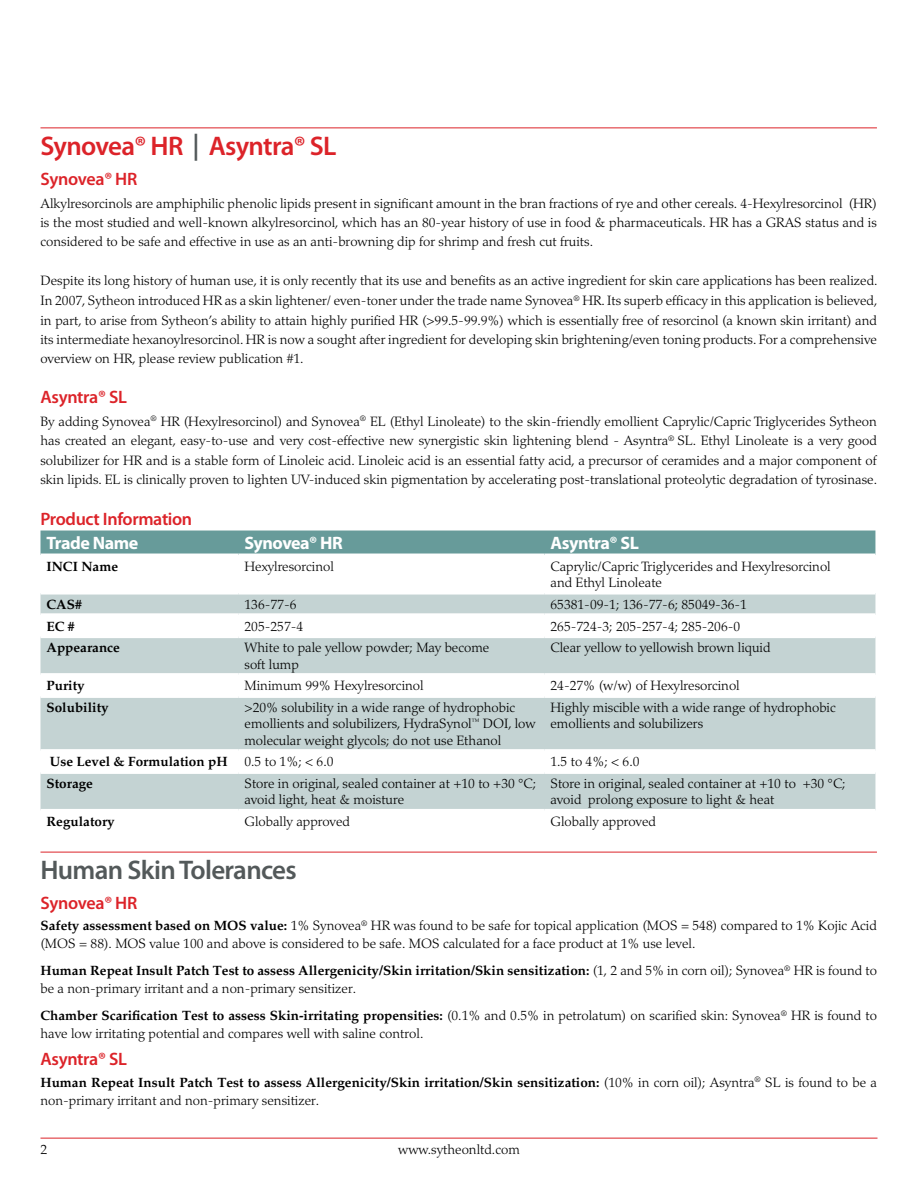
<style>
.page{position:relative;width:918px;height:1188px;background:#fff}
.page>*{position:absolute;margin:0;border:0;box-sizing:border-box;transform-origin:0 0}
.t1{font:600 27px "Myriad Pro";letter-spacing:-.025em;color:#dc2329}
.t2{font:600 27px "Myriad Pro";letter-spacing:-.025em;color:#53595a}
.t3{font:600 18px "Myriad Pro";letter-spacing:-.02em;color:#dc2329}
.t4{font:700 18px "Myriad Pro";letter-spacing:-.025em;color:#fff}
.t5{font:300 13.5px/19.5px "Palatino LT Std";color:#000}
.t6{font:700 13.5px/18px "Palatino LT Std";color:#000}
.s1{color:#53595a}
.s2{font-weight:700}
.s3{font-weight:300}
</style>
<div class="page">
<hr style="left:40px;top:1138px;width:838px;height:1px;background:#dc2329">
<div style="left:40px;top:531px;width:835px;height:23px;background:#679b9a"></div>
<svg style="left:40px;top:595px;width:835px;height:214px;fill:#c4d3d3"></svg>
<hr style="left:40px;top:613px;width:198px;height:3px;background:#fff">
<hr style="left:238px;top:613px;width:306px;height:3px;background:#fff">
<hr style="left:544px;top:613px;width:331px;height:3px;background:#fff">
<hr style="left:40px;top:635px;width:198px;height:3px;background:#fff">
<hr style="left:238px;top:635px;width:306px;height:3px;background:#fff">
<hr style="left:544px;top:635px;width:331px;height:3px;background:#fff">
<hr style="left:40px;top:673px;width:198px;height:3px;background:#fff">
<hr style="left:238px;top:673px;width:306px;height:3px;background:#fff">
<hr style="left:544px;top:673px;width:331px;height:3px;background:#fff">
<hr style="left:40px;top:695px;width:198px;height:3px;background:#fff">
<hr style="left:238px;top:695px;width:306px;height:3px;background:#fff">
<hr style="left:544px;top:695px;width:331px;height:3px;background:#fff">
<hr style="left:40px;top:749px;width:198px;height:3px;background:#fff">
<hr style="left:238px;top:749px;width:306px;height:3px;background:#fff">
<hr style="left:544px;top:749px;width:331px;height:3px;background:#fff">
<hr style="left:40px;top:771px;width:198px;height:3px;background:#fff">
<hr style="left:238px;top:771px;width:306px;height:3px;background:#fff">
<hr style="left:544px;top:771px;width:331px;height:3px;background:#fff">
<hr style="left:40px;top:128px;width:837px;height:1px;background:#dc2329">
<hr style="left:40px;top:852px;width:837px;height:1px;background:#dc2329">
<h1 class="t1" style="left:40px;top:129px;width:298px">Synovea® HR <span class="s1">|</span> Asyntra® SL</h1>
<h2 class="t3" style="left:40px;top:167px;width:98px">Synovea® HR</h2>
<p class="t5" style="left:40px;top:193px;width:838px;text-align:justify">Alkylresorcinols are amphiphilic phenolic lipids present in significant amount in the bran fractions of rye and other cereals. 4-Hexylresorcinol (HR) is the most studied and well-known alkylresorcinol, which has an 80-year history of use in food &amp; pharmaceuticals. HR has a GRAS status and is considered to be safe and effective in use as an anti-browning dip for shrimp and fresh cut fruits.</p>
<p class="t5" style="left:40px;top:271px;width:839px;text-align:justify">Despite its long history of human use, it is only recently that its use and benefits as an active ingredient for skin care applications has been realized.<br>In 2007, Sytheon introduced HR as a skin lightener/ even-toner under the trade name Synovea<sup>®</sup> HR. Its superb efficacy in this application is believed, in part, to arise from Sytheon’s ability to attain highly purified HR (&gt;99.5-99.9%) which is essentially free of resorcinol (a known skin irritant) and its intermediate hexanoylresorcinol. HR is now a sought after ingredient for developing skin brightening/even toning products. For a comprehensive overview on HR, please review publication #1.</p>
<h2 class="t3" style="left:40px;top:385px;width:88px">Asyntra® SL</h2>
<p class="t5" style="left:40px;top:411px;width:838px;text-align:justify">By adding Synovea<sup>®</sup> HR (Hexylresorcinol) and Synovea<sup>®</sup> EL (Ethyl Linoleate) to the skin-friendly emollient Caprylic/Capric Triglycerides Sytheon has created an elegant, easy-to-use and very cost-effective new synergistic skin lightening blend - Asyntra<sup>®</sup> SL. Ethyl Linoleate is a very good solubilizer for HR and is a stable form of Linoleic acid. Linoleic acid is an essential fatty acid, a precursor of ceramides and a major component of skin lipids. EL is clinically proven to lighten UV-induced skin pigmentation by accelerating post-translational proteolytic degradation of tyrosinase.</p>
<h2 class="t3" style="left:40px;top:507px;width:153px">Product Information</h2>
<h2 class="t4" style="left:46px;top:531px;width:93px">Trade Name</h2>
<h2 class="t4" style="left:244px;top:531px;width:100px">Synovea® HR</h2>
<h2 class="t4" style="left:550px;top:531px;width:90px">Asyntra® SL</h2>
<p class="t6" style="left:46px;top:557px;width:73px">INCI Name</p>
<p class="t5" style="left:245px;top:557px;width:91px">Hexylresorcinol</p>
<p class="t5" style="left:551px;top:558px;width:282px;line-height:16.2px">Caprylic/Capric Triglycerides and Hexylresorcinol and Ethyl Linoleate</p>
<p class="t6" style="left:47px;top:595px;width:37px">CAS#</p>
<p class="t5" style="left:245px;top:595px;width:54px">136-77-6</p>
<p class="t5" style="left:551px;top:595px;width:198px">65381-09-1; 136-77-6; 85049-36-1</p>
<p class="t6" style="left:47px;top:617px;width:30px">EC #</p>
<p class="t5" style="left:245px;top:617px;width:60px">205-257-4</p>
<p class="t5" style="left:551px;top:617px;width:191px">265-724-3; 205-257-4; 285-206-0</p>
<p class="t6" style="left:47px;top:639px;width:75px">Appearance</p>
<p class="t5" style="left:245px;top:640px;width:246px;line-height:16.2px">White to pale yellow powder; May become soft lump</p>
<p class="t5" style="left:551px;top:638px;width:222px">Clear yellow to yellowish brown liquid</p>
<p class="t6" style="left:47px;top:677px;width:40px">Purity</p>
<p class="t5" style="left:245px;top:676px;width:181px">Minimum 99% Hexylresorcinol</p>
<p class="t5" style="left:551px;top:676px;width:191px">24-27% (w/w) of Hexylresorcinol</p>
<p class="t6" style="left:47px;top:699px;width:64px">Solubility</p>
<p class="t5" style="left:244px;top:700px;width:293px;line-height:16.2px">&gt;20% solubility in a wide range of hydrophobic emollients and solubilizers, HydraSynol<sup>™</sup> DOI, low molecular weight glycols; do not use Ethanol</p>
<p class="t5" style="left:551px;top:700px;width:287px;line-height:16.2px">Highly miscible with a wide range of hydrophobic emollients and solubilizers</p>
<p class="t6" style="left:50px;top:753px;width:179px">Use Level &amp; Formulation pH</p>
<p class="t5" style="left:245px;top:752px;width:90px">0.5 to 1%; &lt; 6.0</p>
<p class="t5" style="left:551px;top:752px;width:90px">1.5 to 4%; &lt; 6.0</p>
<p class="t6" style="left:47px;top:775px;width:48px">Storage</p>
<p class="t5" style="left:245px;top:776px;width:293px;line-height:16.2px">Store in original, sealed container at +10 to +30 °C; avoid light, heat &amp; moisture</p>
<p class="t5" style="left:551px;top:776px;width:297px;line-height:16.2px">Store in original, sealed container at +10 to +30 °C; avoid prolong exposure to light &amp; heat</p>
<p class="t6" style="left:47px;top:813px;width:70px">Regulatory</p>
<p class="t5" style="left:245px;top:812px;width:107px">Globally approved</p>
<p class="t5" style="left:551px;top:812px;width:107px">Globally approved</p>
<h1 class="t2" style="left:40px;top:853px;width:258px">Human Skin Tolerances</h1>
<h2 class="t3" style="left:40px;top:891px;width:98px">Synovea® HR</h2>
<p class="t5" style="left:40px;top:917px;width:838px;line-height:18px"><span class="s2">Safety assessment based on MOS value:</span> 1% Synovea<sup>®</sup> HR was found to be safe for topical application (MOS = 548) compared to 1% Kojic Acid (MOS = 88). MOS value 100 and above is considered to be safe. MOS calculated for a face product at 1% use level.</p>
<p class="t5" style="left:40px;top:962px;width:838px;line-height:18px"><span class="s2">Human Repeat Insult Patch Test to assess Allergenicity/Skin irritation/Skin sensitization:</span> (1, 2 and 5% in corn oil); Synovea<sup>®</sup> HR is found to be a non-primary irritant and a non-primary sensitizer.</p>
<p class="t5" style="left:40px;top:1007px;width:838px;line-height:18px"><span class="s2">Chamber Scarification Test to assess Skin-irritating propensities:</span> (0.1% and 0.5% in petrolatum) on scarified skin: Synovea<sup>®</sup> HR is found to have low irritating potential and compares well with saline control.</p>
<h2 class="t3" style="left:40px;top:1048px;width:88px">Asyntra® SL</h2>
<p class="t6" style="left:40px;top:1073px;width:838px">Human Repeat Insult Patch Test to assess Allergenicity/Skin irritation/Skin sensitization: <span class="s3">(10% in corn oil); Asyntra</span><sup>®</sup> <span class="s3">SL is found to be a non-primary irritant and non-primary sensitizer.</span></p>
<p class="t5" style="left:40px;top:1140px;width:8px">2</p>
<p class="t5" style="left:398px;top:1140px;width:123px">www.sytheonltd.com</p>
</div>
